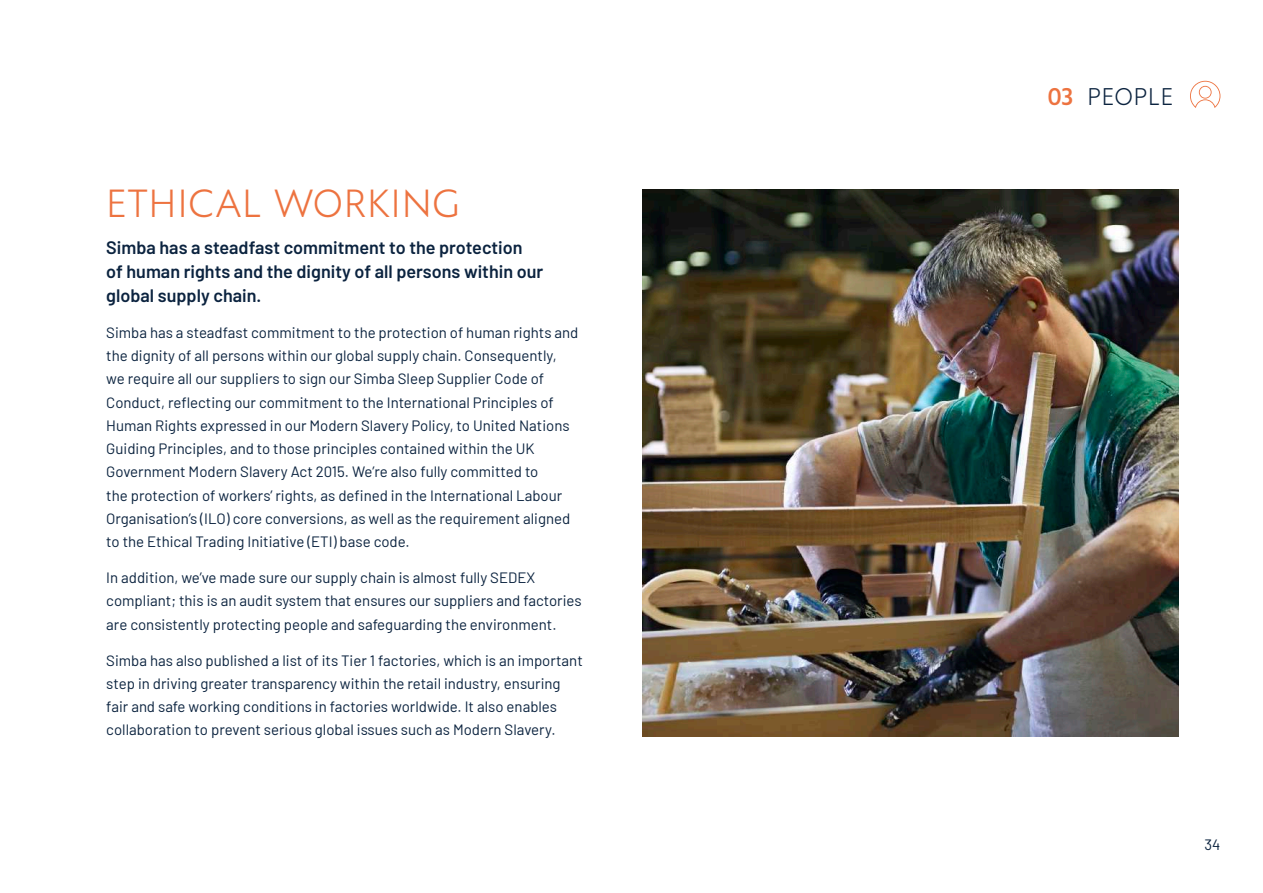
<style>
.page{position:relative;width:1263px;height:893px;background:#fff}
.page>*{position:absolute;margin:0;border:0;box-sizing:border-box;transform-origin:0 0}
.t1{font:39px "Astro 30";letter-spacing:.015em;color:#ed7340}
.t2{font:24px "Astro 30";letter-spacing:.025em;color:#0b233f}
.t3{font:600 18px/24px "Barlow";color:#0b233f}
.t4{font:15px/23.2px "Barlow";color:#0b233f}
.s1{font-family:"Astro 60";color:#ed7340}
</style>
<div class="page">
<img style="left:642px;top:189px;width:537px;height:547px">
<svg style="left:1190px;top:81px;width:30px;height:27px"></svg>
<h1 class="t1" style="left:106px;top:175px;width:355px">ETHICAL WORKING</h1>
<p class="t3" style="left:106px;top:234px;width:438px">Simba has a steadfast commitment to the protection of human rights and the dignity of all persons within our global supply chain.</p>
<p class="t4" style="left:106px;top:320px;width:473px">Simba has a steadfast commitment to the protection of human rights and the dignity of all persons within our global supply chain. Consequently, we require all our suppliers to sign our Simba Sleep Supplier Code of Conduct, reflecting our commitment to the International Principles of Human Rights expressed in our Modern Slavery Policy, to United Nations Guiding Principles, and to those principles contained within the UK Government Modern Slavery Act 2015. We’re also fully committed to<br>the protection of workers’ rights, as defined in the International Labour Organisation’s (ILO) core conversions, as well as the requirement aligned to the Ethical Trading Initiative (ETI) base code.</p>
<p class="t4" style="left:106px;top:565px;width:477px">In addition, we’ve made sure our supply chain is almost fully SEDEX compliant; this is an audit system that ensures our suppliers and factories are consistently protecting people and safeguarding the environment.</p>
<p class="t4" style="left:106px;top:647px;width:478px">Simba has also published a list of its Tier 1 factories, which is an important step in driving greater transparency within the retail industry, ensuring fair and safe working conditions in factories worldwide. It also enables collaboration to prevent serious global issues such as Modern Slavery.</p>
<h2 class="t2" style="left:1047px;top:80px;width:127px"><span class="s1">03</span> PEOPLE</h2>
<p class="t4" style="left:1204px;top:832px;width:17px">34</p>
</div>
